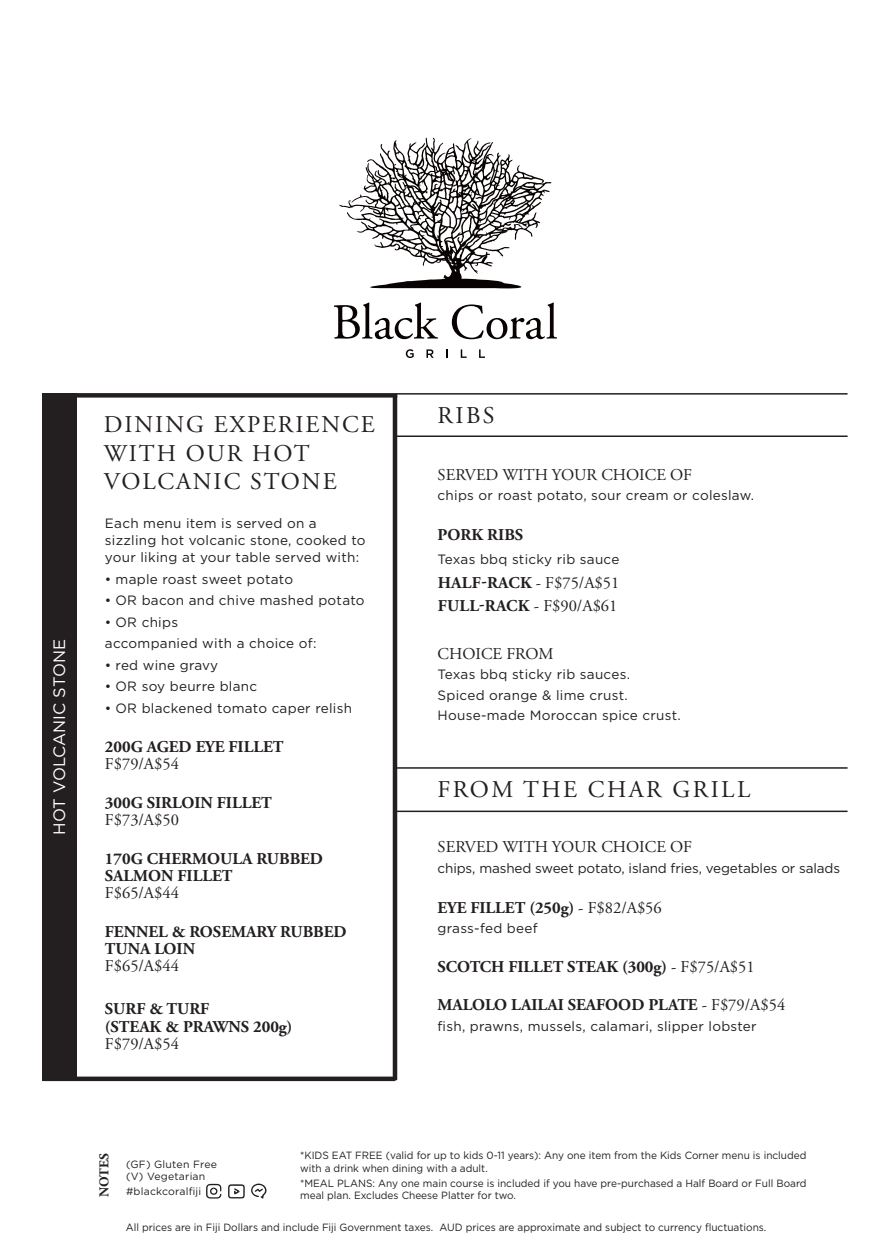
<style>
.page{position:relative;width:895px;height:1258px;background:#fff}
.page>*{position:absolute;margin:0;border:0;box-sizing:border-box;transform-origin:0 0}
.t1{font:24px/28.8px "Adobe Garamond Pro";letter-spacing:.08em;color:#231f20}
.t2{font:24px "Adobe Garamond Pro";letter-spacing:.1em;color:#231f20}
.t3{font:700 16.5px/17.2px "Adobe Garamond Pro";color:#231f20}
.t4{font:16.5px/23.7px "Adobe Garamond Pro";color:#231f20}
.t5{font:16.5px "Gotham";color:#fff}
.t6{font:13.5px/20.4px "Gotham";letter-spacing:.02em;color:#231f20}
.t7{font:13.5px "Gotham";letter-spacing:-.01em;color:#231f20}
.t8{font:700 13.5px "Adobe Garamond Pro";color:#231f20}
.t9{font:10.5px/12.6px "Gotham";color:#231f20;scale:.96 1}
.t10{font:10.5px/12.6px "Gotham";letter-spacing:.02em;color:#231f20}
.s1{font-weight:700}
.s2{font-weight:400}
</style>
<div class="page">
<svg style="left:339px;top:138px;width:212px;height:151px"></svg>
<svg style="left:333px;top:302px;width:105px;height:37px"></svg>
<svg style="left:451px;top:302px;width:106px;height:37px"></svg>
<svg style="left:405px;top:349px;width:8px;height:9px"></svg>
<svg style="left:426px;top:349px;width:7px;height:9px"></svg>
<svg style="left:460px;top:349px;width:6px;height:9px"></svg>
<svg style="left:479px;top:349px;width:6px;height:9px"></svg>
<svg style="left:206px;top:1183px;width:61px;height:15px"></svg>
<div style="left:42px;top:393px;width:35px;height:688px;background:#231f20"></div>
<hr style="left:396px;top:435px;width:451px;height:2px;background:#231f20">
<hr style="left:396px;top:393px;width:451px;height:2px;background:#231f20">
<div style="left:392px;top:395px;width:5px;height:685px;background:#231f20"></div>
<div style="left:43px;top:393px;width:354px;height:5px;background:#231f20"></div>
<div style="left:43px;top:1076px;width:352px;height:5px;background:#231f20"></div>
<hr style="left:396px;top:810px;width:451px;height:2px;background:#231f20">
<hr style="left:396px;top:767px;width:451px;height:2px;background:#231f20">
<p class="t5" style="left:52px;top:834px;width:197px;rotate:-90deg">HOT VOLCANIC STONE</p>
<h1 class="t1" style="left:104px;top:411px;width:272px">DINING EXPERIENCE<br>WITH OUR HOT<br>VOLCANIC STONE</h1>
<p class="t6" style="left:105px;top:515px;width:262px;line-height:17.2px">Each menu item is served on a sizzling hot volcanic stone, cooked to your liking at your table served with:</p>
<p class="t6" style="left:105px;top:570px;width:190px">• maple roast sweet potato</p>
<p class="t6" style="left:105px;top:591px;width:261px">• OR bacon and chive mashed potato</p>
<p class="t6" style="left:105px;top:612px;width:213px;line-height:21.5px">• OR chips<br>accompanied with a choice of:</p>
<p class="t6" style="left:105px;top:656px;width:115px">• red wine gravy</p>
<p class="t6" style="left:105px;top:677px;width:154px">• OR soy beurre blanc</p>
<p class="t6" style="left:105px;top:699px;width:248px">• OR blackened tomato caper relish</p>
<p class="t3" style="left:105px;top:739px;width:180px">200G AGED EYE FILLET</p>
<p class="t4" style="left:105px;top:753px;width:76px">F$79/A$54</p>
<p class="t3" style="left:105px;top:795px;width:168px">300G SIRLOIN FILLET</p>
<p class="t4" style="left:105px;top:809px;width:76px">F$73/A$50</p>
<p class="t3" style="left:105px;top:851px;width:219px">170G CHERMOULA RUBBED<br>SALMON FILLET</p>
<p class="t4" style="left:105px;top:882px;width:76px">F$65/A$44</p>
<p class="t3" style="left:105px;top:924px;width:243px">FENNEL &amp; ROSEMARY RUBBED<br>TUNA LOIN</p>
<p class="t4" style="left:105px;top:955px;width:76px">F$65/A$44</p>
<p class="t3" style="left:105px;top:1002px;width:189px">SURF &amp; TURF<br>(STEAK &amp; PRAWNS 200g)</p>
<p class="t4" style="left:105px;top:1033px;width:76px">F$79/A$54</p>
<h1 class="t1" style="left:437px;top:403px;width:59px">RIBS</h1>
<p class="t4" style="left:437px;top:464px;width:256px">SERVED WITH YOUR CHOICE OF</p>
<p class="t6" style="left:437px;top:486px;width:318px">chips or roast potato, sour cream or coleslaw.</p>
<p class="t3" style="left:437px;top:527px;width:87px">PORK RIBS</p>
<p class="t6" style="left:437px;top:550px;width:183px">Texas bbq sticky rib sauce</p>
<p class="t4" style="left:437px;top:571px;width:183px"><span class="s1">HALF-RACK</span> - F$75/A$51<br><span class="s1">FULL-RACK</span> - F$90/A$61</p>
<p class="t4" style="left:437px;top:643px;width:117px">CHOICE FROM</p>
<p class="t6" style="left:437px;top:665px;width:244px">Texas bbq sticky rib sauces.<br>Spiced orange &amp; lime crust.<br>House-made Moroccan spice crust.</p>
<h1 class="t2" style="left:437px;top:780px;width:314px">FROM THE CHAR GRILL</h1>
<p class="t4" style="left:437px;top:836px;width:256px">SERVED WITH YOUR CHOICE OF</p>
<p class="t7" style="left:437px;top:862px;width:404px">chips, mashed sweet potato, island fries, vegetables or salads</p>
<p class="t3" style="left:437px;top:900px;width:225px">EYE FILLET (250g) <span class="s2">- F$82/A$56</span></p>
<p class="t6" style="left:437px;top:919px;width:101px">grass-fed beef</p>
<p class="t3" style="left:437px;top:959px;width:318px">SCOTCH FILLET STEAK (300g) <span class="s2">- F$75/A$51</span></p>
<p class="t3" style="left:437px;top:997px;width:349px">MALOLO LAILAI SEAFOOD PLATE <span class="s2">- F$79/A$54</span></p>
<p class="t6" style="left:437px;top:1016px;width:320px">fish, prawns, mussels, calamari, slipper lobster</p>
<p class="t9" style="left:300px;top:1150px;width:529px">*KIDS EAT FREE (valid for up to kids 0-11 years): Any one item from the Kids Corner menu is included with a drink when dining with a adult.</p>
<p class="t9" style="left:300px;top:1177px;width:529px">*MEAL PLANS: Any one main course is included if you have pre-purchased a Half Board or Full Board meal plan. Excludes Cheese Platter for two.</p>
<p class="t9" style="left:126px;top:1221px;width:668px">All prices are in Fiji Dollars and include Fiji Government taxes. AUD prices are approximate and subject to currency fluctuations.</p>
<p class="t8" style="left:98px;top:1197px;width:45px;rotate:-90deg">NOTES</p>
<p class="t10" style="left:126px;top:1158px;width:92px">(GF) Gluten Free (V) Vegetarian</p>
<p class="t10" style="left:126px;top:1185px;width:77px">#blackcoralfiji</p>
</div>
